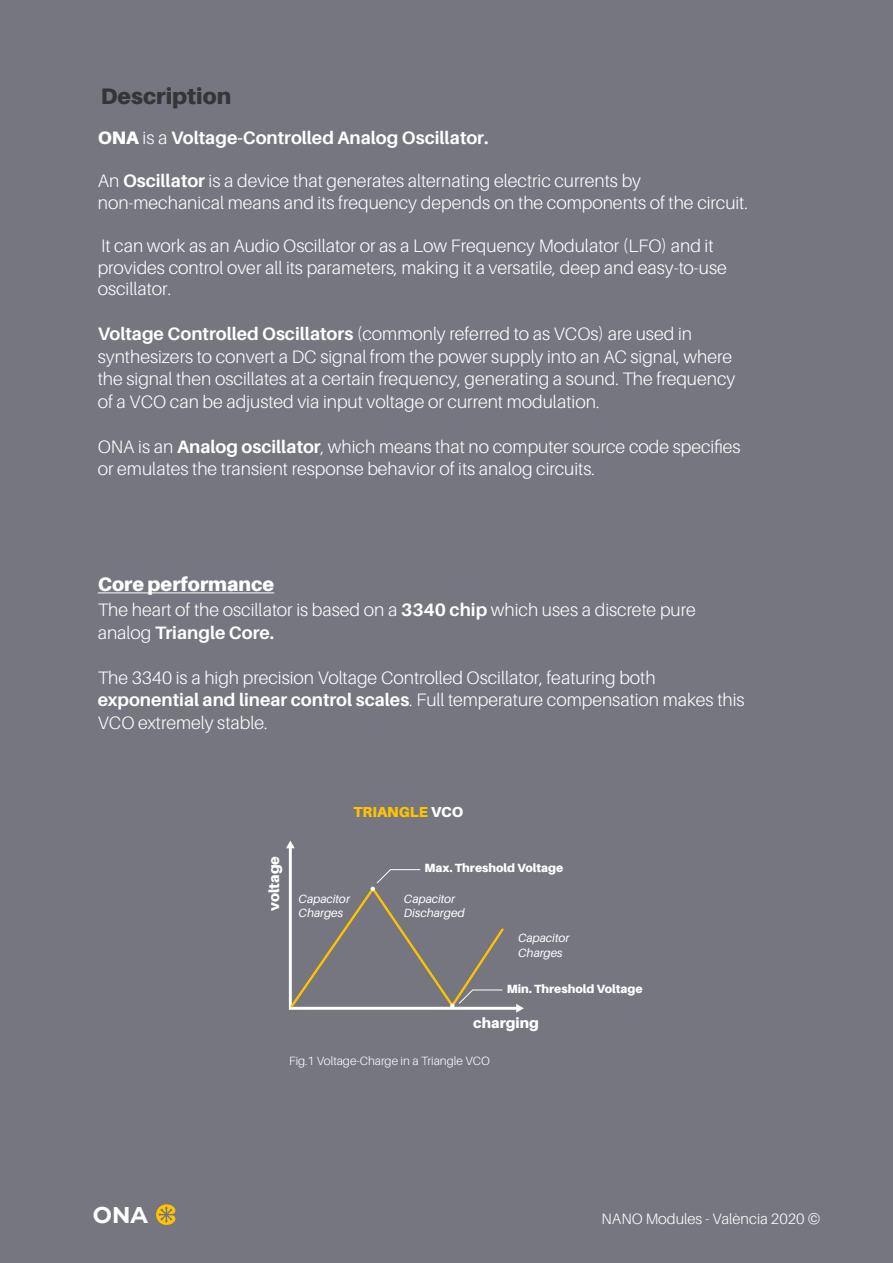
<style>
.page{position:relative;width:893px;height:1263px;background:#757680}
.page>*{position:absolute;margin:0;border:0;box-sizing:border-box;transform-origin:0 0}
.t1{font:700 22.8px "Montserrat";color:#fff}
.t2{font:900 22.5px "Aileron";color:#353436}
.t3{font:900 19.5px "Aileron";color:#fff}
.t4{font:300 18px/22.5px "Aileron";color:#fff}
.t5{font:700 18px "Aileron";color:#fff}
.t6{font:300 15px "Aileron";color:#fff}
.t7{font:900 14.55px "Aileron";color:#fff}
.t8{font:900 14.55px "Aileron";color:#ffc300}
.t9{font:300 12px "Aileron";color:#fff}
.t10{font:italic 11.85px/14.2px "Aileron";color:#fff}
.t11{font:900 11.85px "Aileron";color:#fff}
.s1{font-weight:900}
.s2{font-weight:300}
.s3{font-weight:700}
.s4{color:#fff}
</style>
<div class="page">
<hr style="left:98px;top:592px;width:176px;height:1px;background:#fff">
<svg style="left:286px;top:841px;width:238px;height:172px"></svg>
<svg style="left:156px;top:1204px;width:20px;height:21px"></svg>
<p class="t2" style="left:101px;top:83px;width:132px">Description</p>
<p class="t5" style="left:98px;top:128px;width:392px"><span class="s1">ONA</span> <span class="s2">is a</span> Voltage-Controlled Analog Oscillator.</p>
<p class="t4" style="left:98px;top:171px;width:652px;line-height:21.6px">An <span class="s3">Oscillator</span> is a device that generates alternating electric currents by non-mechanical means and its frequency depends on the components of the circuit.</p>
<p class="t4" style="left:98px;top:235px;width:631px;line-height:21.6px">It can work as an Audio Oscillator or as a Low Frequency Modulator (LFO) and it provides control over all its parameters, making it a versatile, deep and easy-to-use oscillator.</p>
<p class="t4" style="left:98px;top:323px;width:639px"><span class="s3">Voltage Controlled Oscillators</span> (commonly referred to as VCOs) are used in synthesizers to convert a DC signal from the power supply into an AC signal, where the signal then oscillates at a certain frequency, generating a sound. The frequency of a VCO can be adjusted via input voltage or current modulation.</p>
<p class="t4" style="left:98px;top:436px;width:644px">ONA is an <span class="s3">Analog oscillator</span>, which means that no computer source code specifies or emulates the transient response behavior of its analog circuits.</p>
<p class="t3" style="left:98px;top:573px;width:178px">Core performance</p>
<p class="t4" style="left:98px;top:599px;width:599px">The heart of the oscillator is based on a <span class="s3">3340 chip</span> which uses a discrete pure analog <span class="s3">Triangle Core.</span></p>
<p class="t4" style="left:98px;top:667px;width:648px">The 3340 is a high precision Voltage Controlled Oscillator, featuring both <span class="s3">exponential and linear control scales</span>. Full temperature compensation makes this<br>VCO extremely stable.</p>
<p class="t1" style="left:93px;top:1199px;width:56px">ONA</p>
<p class="t8" style="left:353px;top:804px;width:111px">TRIANGLE <span class="s4">VCO</span></p>
<p class="t7" style="left:265px;top:910px;width:56px;rotate:-90deg">voltage</p>
<p class="t10" style="left:298px;top:892px;width:53px">Capacitor<br>Charges</p>
<p class="t11" style="left:424px;top:861px;width:140px">Max. Threshold Voltage</p>
<p class="t10" style="left:404px;top:892px;width:62px">Capacitor<br>Discharged</p>
<p class="t10" style="left:518px;top:931px;width:53px">Capacitor<br>Charges</p>
<p class="t11" style="left:507px;top:981px;width:137px">Min. Threshold Voltage</p>
<p class="t7" style="left:473px;top:1014px;width:67px">charging</p>
<p class="t9" style="left:289px;top:1054px;width:202px">Fig.1 Voltage-Charge in a Triangle VCO</p>
<p class="t6" style="left:602px;top:1210px;width:220px">NANO Modules - València 2020 ©</p>
</div>
